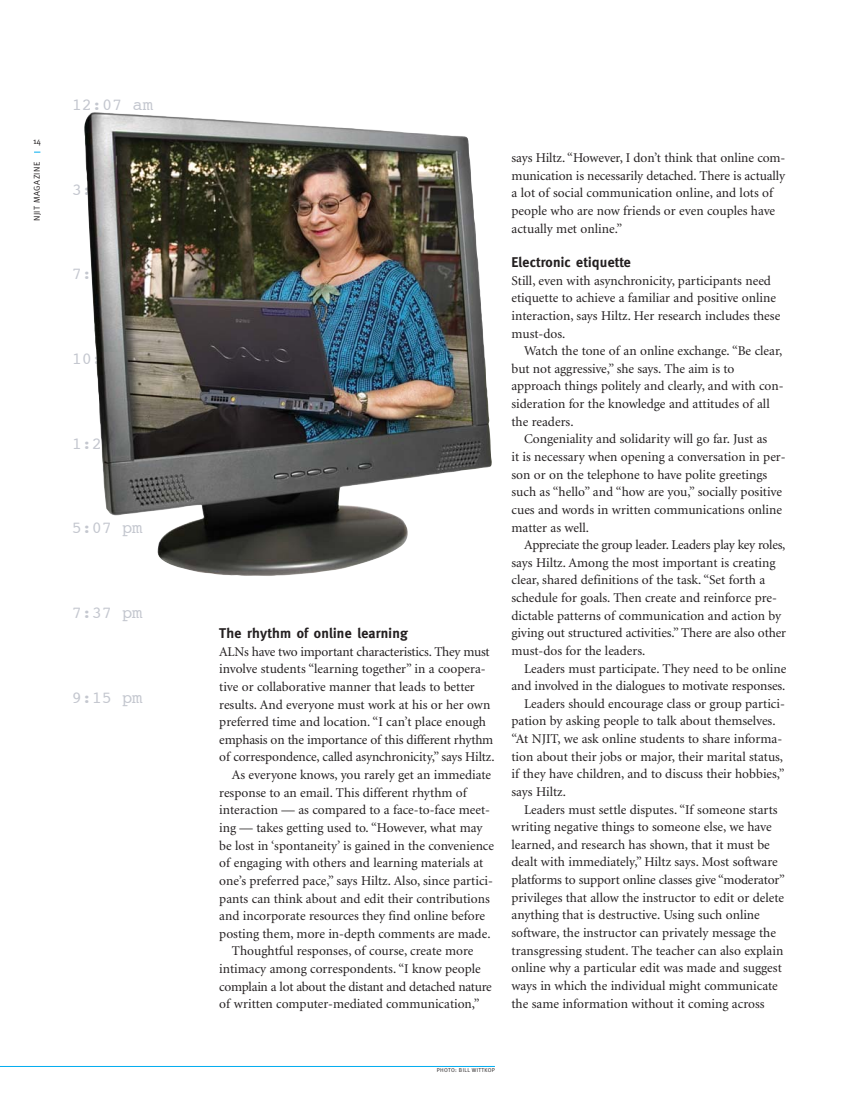
<style>
.page{position:relative;width:863px;height:1117px;background:#fff}
.page>*{position:absolute;margin:0;border:0;box-sizing:border-box;transform-origin:0 0}
.t1{font:16.95px "Courier";letter-spacing:-.01em;color:#c4c7cf}
.t2{font:700 14.1px "Meta";letter-spacing:.015em;color:#231f20}
.t3{font:13.35px/17.7px "Minion";color:#231f20}
.t4{font:13.35px "Minion";letter-spacing:-.02em;color:#231f20}
.t5{font:8.4px "Meta Normal";letter-spacing:.055em;color:#231f20}
.t6{font:5.7px "Meta Normal";letter-spacing:.055em;color:#231f20}
</style>
<div class="page">
<hr style="left:0;top:1066px;width:495px;height:1px;background:#00adef">
<img style="left:84px;top:112px;width:408px;height:464px">
<p class="t5" style="left:33px;top:138px;width:10px">14</p>
<p class="t5" style="left:34px;top:221px;width:61px;rotate:-90deg">NJIT MAGAZINE</p>
<p class="t1" style="left:72px;top:97px;width:82px">12:07 am</p>
<p class="t1" style="left:72px;top:436px;width:72px">1:27 pm</p>
<p class="t1" style="left:72px;top:521px;width:72px">5:07 pm</p>
<p class="t1" style="left:72px;top:605px;width:72px">7:37 pm</p>
<p class="t1" style="left:72px;top:690px;width:72px">9:15 pm</p>
<p class="t2" style="left:219px;top:627px;width:190px">The rhythm of online learning</p>
<p class="t4" style="left:219px;top:646px;width:272px">ALNs have two important characteristics. They must</p>
<p class="t3" style="left:219px;top:661px;width:268px">involve students “learning together” in a coopera-</p>
<p class="t3" style="left:219px;top:679px;width:257px">tive or collaborative manner that leads to better</p>
<p class="t3" style="left:219px;top:696px;width:273px">results. And everyone must work at his or her own</p>
<p class="t3" style="left:219px;top:714px;width:268px">preferred time and location. “I can’t place enough</p>
<p class="t3" style="left:219px;top:732px;width:276px">emphasis on the importance of this different rhythm</p>
<p class="t3" style="left:219px;top:749px;width:277px">of correspondence, called asynchronicity,” says Hiltz.</p>
<p class="t3" style="left:232px;top:767px;width:261px">As everyone knows, you rarely get an immediate</p>
<p class="t3" style="left:219px;top:785px;width:249px">response to an email. This different rhythm of</p>
<p class="t3" style="left:219px;top:802px;width:272px">interaction — as compared to a face-to-face meet-</p>
<p class="t3" style="left:219px;top:820px;width:265px">ing — takes getting used to. “However, what may</p>
<p class="t3" style="left:219px;top:837px;width:276px">be lost in ‘spontaneity’ is gained in the convenience</p>
<p class="t3" style="left:219px;top:855px;width:266px">of engaging with others and learning materials at</p>
<p class="t3" style="left:219px;top:873px;width:275px">one’s preferred pace,” says Hiltz. Also, since partici-</p>
<p class="t3" style="left:219px;top:890px;width:272px">pants can think about and edit their contributions</p>
<p class="t3" style="left:219px;top:908px;width:267px">and incorporate resources they find online before</p>
<p class="t3" style="left:219px;top:926px;width:273px">posting them, more in-depth comments are made.</p>
<p class="t3" style="left:232px;top:943px;width:243px">Thoughtful responses, of course, create more</p>
<p class="t3" style="left:219px;top:961px;width:263px">intimacy among correspondents. “I know people</p>
<p class="t4" style="left:219px;top:981px;width:274px">complain a lot about the distant and detached nature</p>
<p class="t3" style="left:219px;top:996px;width:262px">of written computer-mediated communication,”</p>
<p class="t3" style="left:511px;top:150px;width:275px">says Hiltz. “However, I don’t think that online com&shy;munication is necessarily detached. There is actually a lot of social communication online, and lots of people who are now friends or even couples have actually met online.”</p>
<p class="t2" style="left:511px;top:256px;width:121px">Electronic etiquette</p>
<p class="t3" style="left:511px;top:273px;width:270px">Still, even with asynchronicity, participants need etiquette to achieve a familiar and positive online interaction, says Hiltz. Her research includes these must-dos.</p>
<p class="t3" style="left:511px;top:343px;width:274px;text-indent:13px">Watch the tone of an online exchange. “Be clear, but not aggressive,” she says. The aim is to approach things politely and clearly, and with con&shy;sideration for the knowledge and attitudes of all the readers.</p>
<p class="t3" style="left:511px;top:431px;width:276px;text-indent:13px">Congeniality and solidarity will go far. Just as<br>it is necessary when opening a conversation in per&shy;son or on the telephone to have polite greetings such as “hello” and “how are you,” socially positive cues and words in written communications online matter as well.</p>
<p class="t3" style="left:511px;top:537px;width:276px;text-indent:13px">Appreciate the group leader. Leaders play key roles, says Hiltz. Among the most important is creating clear, shared definitions of the task. “Set forth a schedule for goals. Then create and reinforce pre&shy;dictable patterns of communication and action by giving out structured activities.” There are also other must-dos for the leaders.</p>
<p class="t3" style="left:524px;top:660px;width:264px">Leaders must participate. They need to be online</p>
<p class="t3" style="left:511px;top:678px;width:275px">and involved in the dialogues to motivate responses.</p>
<p class="t3" style="left:524px;top:696px;width:262px">Leaders should encourage class or group partici-</p>
<p class="t3" style="left:511px;top:713px;width:266px">pation by asking people to talk about themselves.</p>
<p class="t3" style="left:511px;top:731px;width:272px">“At NJIT, we ask online students to share informa-</p>
<p class="t3" style="left:511px;top:749px;width:273px">tion about their jobs or major, their marital status,</p>
<p class="t3" style="left:511px;top:766px;width:274px">if they have children, and to discuss their hobbies,”</p>
<p class="t3" style="left:511px;top:784px;width:56px">says Hiltz.</p>
<p class="t3" style="left:524px;top:801px;width:255px">Leaders must settle disputes. “If someone starts</p>
<p class="t3" style="left:511px;top:819px;width:262px">writing negative things to someone else, we have</p>
<p class="t3" style="left:511px;top:837px;width:260px">learned, and research has shown, that it must be</p>
<p class="t3" style="left:511px;top:854px;width:268px">dealt with immediately,” Hiltz says. Most software</p>
<p class="t3" style="left:511px;top:872px;width:275px">platforms to support online classes give “moderator”</p>
<p class="t3" style="left:511px;top:890px;width:274px">privileges that allow the instructor to edit or delete</p>
<p class="t3" style="left:511px;top:907px;width:250px">anything that is destructive. Using such online</p>
<p class="t3" style="left:511px;top:925px;width:266px">software, the instructor can privately message the</p>
<p class="t3" style="left:511px;top:942px;width:273px">transgressing student. The teacher can also explain</p>
<p class="t3" style="left:511px;top:960px;width:272px">online why a particular edit was made and suggest</p>
<p class="t3" style="left:511px;top:978px;width:268px">ways in which the individual might communicate</p>
<p class="t3" style="left:511px;top:995px;width:254px">the same information without it coming across</p>
<p class="t6" style="left:437px;top:1068px;width:60px">PHOTO: BILL WITTKOP</p>
</div>
